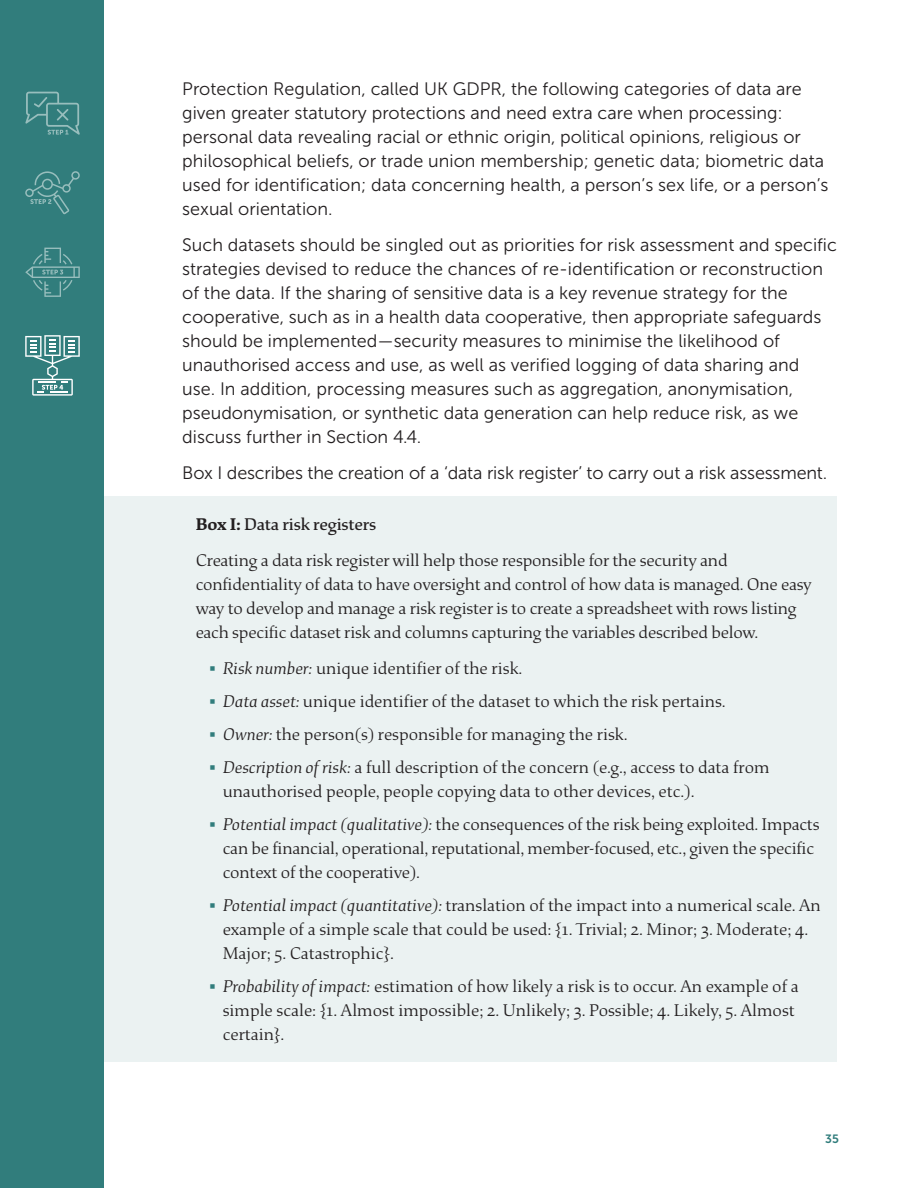
<style>
.page{position:relative;width:918px;height:1188px;background:#fff}
.page>*{position:absolute;margin:0;border:0;box-sizing:border-box;transform-origin:0 0}
.Box_text{font:300 18px/24px "Study";letter-spacing:-.01em;color:#231f20}
.Body{font:18px/24px "Museo Sans 300";color:#231f20}
.Box_text-2{font:500 18px "Study";letter-spacing:-.01em;color:#231f20}
.Body-2{font:12px "Museo Sans 700";color:#317d7c}
.s1{font-weight:700}
.s2{color:#317d7c}
.s3{font-style:italic}
</style>
<div class="page">
<div style="left:104px;top:497px;width:78px;height:565px;background:#ebf2f2"></div>
<div style="left:182px;top:497px;width:655px;height:565px;background:#ebf2f2"></div>
<div style="left:0;top:0;width:104px;height:1188px;background:#317d7c"></div>
<svg style="left:25px;top:92px;width:55px;height:43px"></svg>
<svg style="left:25px;top:171px;width:55px;height:43px"></svg>
<svg style="left:25px;top:248px;width:55px;height:49px"></svg>
<svg style="left:25px;top:335px;width:55px;height:61px"></svg>
<p class="Body" style="left:182px;top:76px;width:648px">Protection Regulation, called UK GDPR, the following categories of data are given greater statutory protections and need extra care when processing: personal data revealing racial or ethnic origin, political opinions, religious or philosophical beliefs, or trade union membership; genetic data; biometric data used for identification; data concerning health, a person’s sex life, or a person’s sexual orientation.</p>
<p class="Body" style="left:182px;top:232px;width:656px">Such datasets should be singled out as priorities for risk assessment and specific strategies devised to reduce the chances of re-identification or reconstruction of the data. If the sharing of sensitive data is a key revenue strategy for the cooperative, such as in a health data cooperative, then appropriate safeguards should be implemented—security measures to minimise the likelihood of unauthorised access and use, as well as verified logging of data sharing and<br>use. In addition, processing measures such as aggregation, anonymisation, pseudonymisation, or synthetic data generation can help reduce risk, as we discuss further in Section 4.4.</p>
<p class="Body" style="left:182px;top:460px;width:647px">Box I describes the creation of a ‘data risk register’ to carry out a risk assessment.</p>
<p class="Box_text-2" style="left:196px;top:514px;width:182px"><span class="s1">Box I:</span> Data risk registers</p>
<p class="Box_text" style="left:196px;top:548px;width:618px">Creating a data risk register will help those responsible for the security and confidentiality of data to have oversight and control of how data is managed. One easy way to develop and manage a risk register is to create a spreadsheet with rows listing each specific dataset risk and columns capturing the variables described below.</p>
<p class="Box_text" style="left:209px;top:656px;width:315px"><span class="s2">▪</span> <span class="s3">Risk number:</span> unique identifier of the risk.</p>
<p class="Box_text" style="left:209px;top:689px;width:518px"><span class="s2">▪</span> <span class="s3">Data asset:</span> unique identifier of the dataset to which the risk pertains.</p>
<p class="Box_text" style="left:209px;top:722px;width:420px"><span class="s2">▪</span> <span class="s3">Owner:</span> the person(s) responsible for managing the risk.</p>
<p class="Box_text" style="left:223px;top:755px;width:548px;text-indent:-14px"><span class="s2">▪</span> <span class="s3">Description of risk:</span> a full description of the concern (e.g., access to data from unauthorised people, people copying data to other devices, etc.).</p>
<p class="Box_text" style="left:223px;top:812px;width:598px;text-indent:-14px"><span class="s2">▪</span> <span class="s3">Potential impact (qualitative):</span> the consequences of the risk being exploited. Impacts can be financial, operational, reputational, member-focused, etc., given the specific context of the cooperative).</p>
<p class="Box_text" style="left:223px;top:893px;width:600px;text-indent:-14px"><span class="s2">▪</span> <span class="s3">Potential impact (quantitative):</span> translation of the impact into a numerical scale. An example of a simple scale that could be used: {1. Trivial; 2. Minor; 3. Moderate; 4.<br>Major; 5. Catastrophic}.</p>
<p class="Box_text" style="left:223px;top:974px;width:578px;text-indent:-14px"><span class="s2">▪</span> <span class="s3">Probability of impact:</span> estimation of how likely a risk is to occur. An example of a simple scale: {1. Almost impossible; 2. Unlikely; 3. Possible; 4. Likely, 5. Almost certain}.</p>
<p class="Body-2" style="left:825px;top:1132px;width:15px">35</p>
</div>
